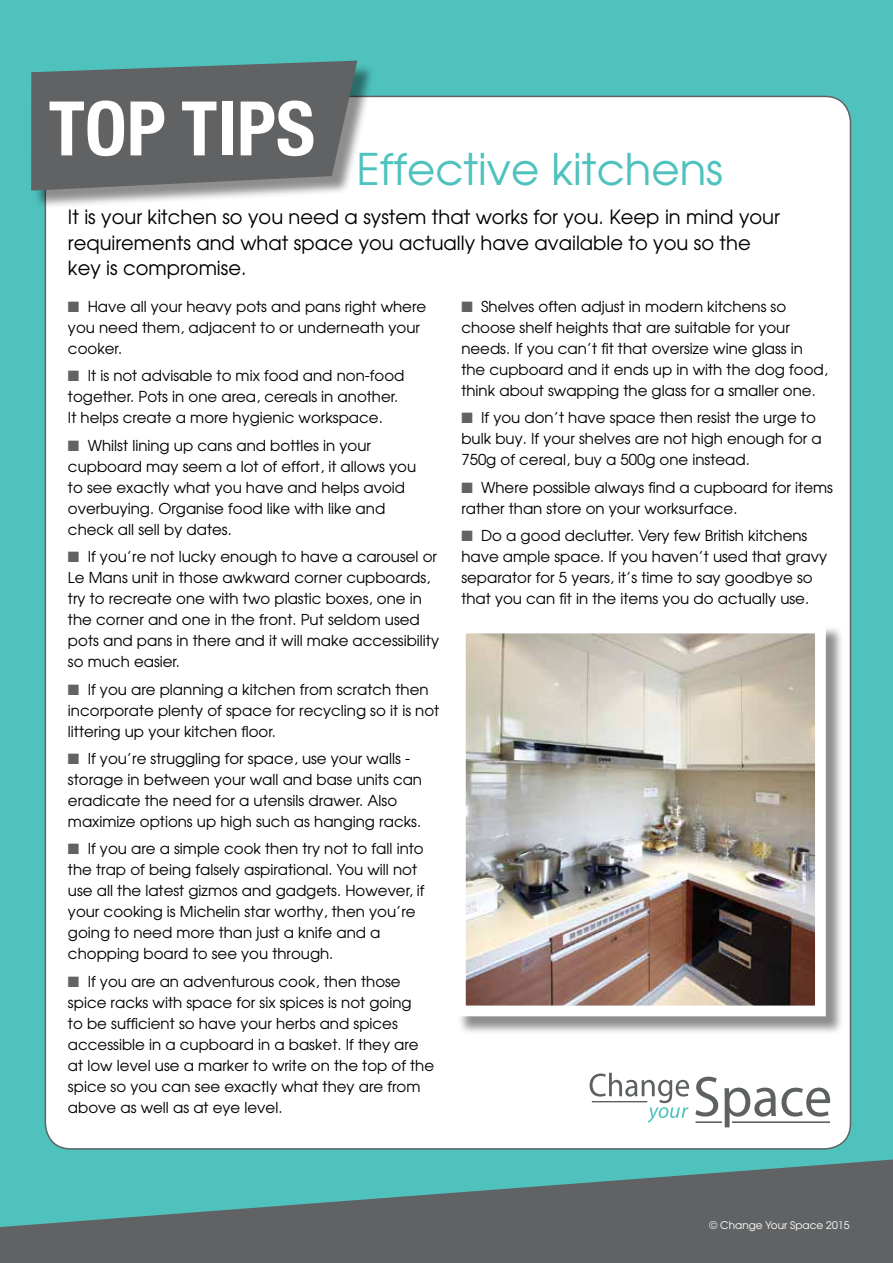
<style>
.page{position:relative;width:893px;height:1263px;background:#fff}
.page>*{position:absolute;margin:0;border:0;box-sizing:border-box;transform-origin:0 0}
.t1{font:43.5px "Avant Garde";color:#4fc2be}
.t2{font:19.5px/25.5px "Avant Garde";color:#000}
.t3{font:15px/21px "Avant Garde";color:#000}
.t4{font:10.5px "Avant Garde";color:#fff}
.s1{color:#606264}
</style>
<div class="page">
<div style="left:0;top:0;width:893px;height:1246px;background:#4fc2be"></div>
<div style="left:45px;top:96px;width:805px;height:1053px;background:#fff;border-radius:26px"></div>
<svg style="left:0;top:1159px;width:893px;height:104px;fill:#606264"></svg>
<div style="left:33px;top:63px;width:342px;height:146px;background:#000;opacity:.45"></div>
<svg style="left:31px;top:61px;width:326px;height:130px;background:#656c6d"></svg>
<div style="left:457px;top:625px;width:387px;height:410px;background:#000;opacity:.45"></div>
<img style="left:467px;top:635px;width:347px;height:369px">
<div style="left:455px;top:623px;width:371px;height:393px;border:11px solid #fff"></div>
<svg style="left:590px;top:1073px;width:99px;height:49px"></svg>
<hr style="left:592px;top:1101px;width:55px;height:1px;background:#5d6162">
<svg style="left:695px;top:1077px;width:135px;height:50px"></svg>
<hr style="left:732px;top:1122px;width:98px;height:1px;background:#5d6162">
<h1 class="t1" style="left:49px;top:142px;width:676px"><sup>TOP</sup> <sup>TIPS</sup> Effective kitchens</h1>
<h2 class="t2" style="left:68px;top:204px;width:713px">It is your kitchen so you need a system that works for you. Keep in mind your requirements and what space you actually have available to you so the key is compromise.</h2>
<p class="t3" style="left:461px;top:296px;width:368px"><span class="s1">■</span> Shelves often adjust in modern kitchens so choose shelf heights that are suitable for your needs. If you can’t fit that oversize wine glass in the cupboard and it ends up in with the dog food, think about swapping the glass for a smaller one.</p>
<p class="t3" style="left:461px;top:407px;width:362px"><span class="s1">■</span> If you don’t have space then resist the urge to bulk buy. If your shelves are not high enough for a<br>750g of cereal, buy a 500g one instead.</p>
<p class="t3" style="left:461px;top:477px;width:373px"><span class="s1">■</span> Where possible always find a cupboard for items rather than store on your worksurface.</p>
<p class="t3" style="left:461px;top:525px;width:367px"><span class="s1">■</span> Do a good declutter. Very few British kitchens have ample space. If you haven’t used that gravy separator for 5 years, it’s time to say goodbye so that you can fit in the items you do actually use.</p>
<p class="t3" style="left:68px;top:296px;width:360px"><span class="s1">■</span> Have all your heavy pots and pans right where you need them, adjacent to or underneath your cooker.</p>
<p class="t3" style="left:68px;top:365px;width:338px"><span class="s1">■</span> It is not advisable to mix food and non-food together. Pots in one area, cereals in another.<br>It helps create a more hygienic workspace.</p>
<p class="t3" style="left:68px;top:435px;width:350px"><span class="s1">■</span> Whilst lining up cans and bottles in your cupboard may seem a lot of effort, it allows you to see exactly what you have and helps avoid overbuying. Organise food like with like and check all sell by dates.</p>
<p class="t3" style="left:68px;top:546px;width:373px"><span class="s1">■</span> If you’re not lucky enough to have a carousel or Le Mans unit in those awkward corner cupboards, try to recreate one with two plastic boxes, one in the corner and one in the front. Put seldom used pots and pans in there and it will make accessibility so much easier.</p>
<p class="t3" style="left:68px;top:678px;width:373px"><span class="s1">■</span> If you are planning a kitchen from scratch then incorporate plenty of space for recycling so it is not littering up your kitchen floor.</p>
<p class="t3" style="left:68px;top:748px;width:356px"><span class="s1">■</span> If you’re struggling for space, use your walls - storage in between your wall and base units can eradicate the need for a utensils drawer. Also maximize options up high such as hanging racks.</p>
<p class="t3" style="left:68px;top:838px;width:358px"><span class="s1">■</span> If you are a simple cook then try not to fall into the trap of being falsely aspirational. You will not use all the latest gizmos and gadgets. However, if your cooking is Michelin star worthy, then you’re going to need more than just a knife and a chopping board to see you through.</p>
<p class="t3" style="left:68px;top:970px;width:368px"><span class="s1">■</span> If you are an adventurous cook, then those spice racks with space for six spices is not going<br>to be sufficient so have your herbs and spices accessible in a cupboard in a basket. If they are at low level use a marker to write on the top of the spice so you can see exactly what they are from above as well as at eye level.</p>
<p class="t4" style="left:709px;top:1218px;width:142px">© Change Your Space 2015</p>
</div>
